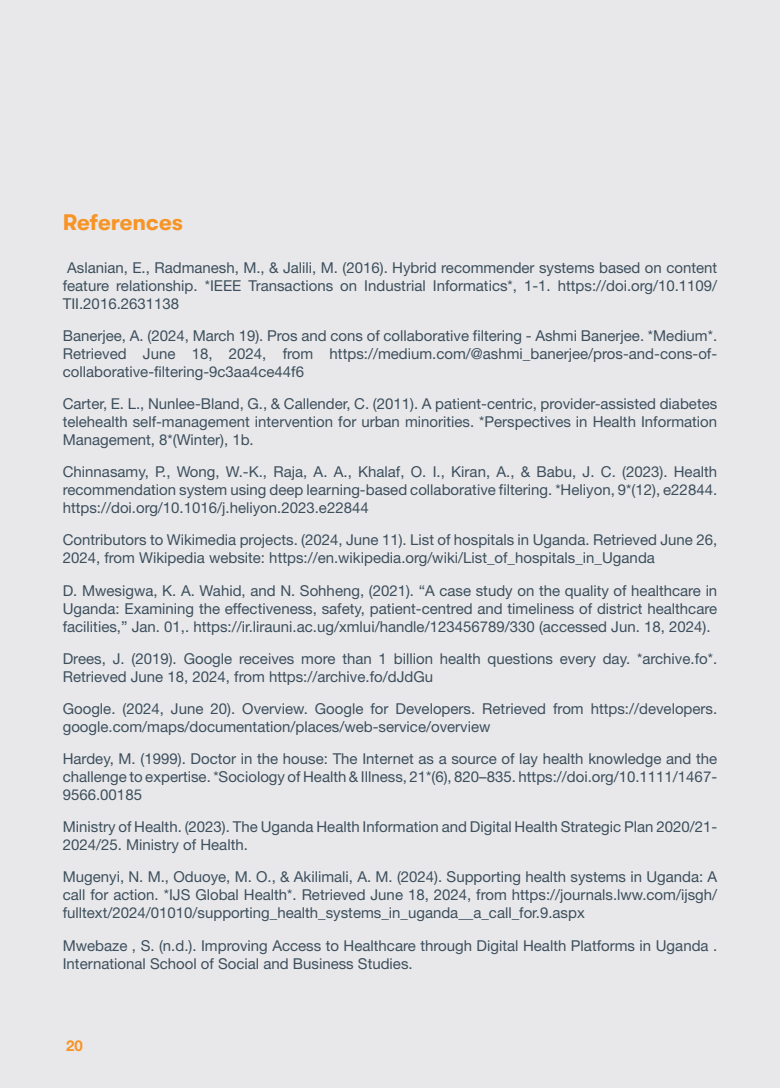
<style>
.page{position:relative;width:780px;height:1088px;background:#e8e8eb}
.page>*{position:absolute;margin:0;border:0;box-sizing:border-box;transform-origin:0 0}
.Main-Title{font:700 22.5px "GT Walsheim Pro";color:#f79426}
.Body-text{font:15px/18px "Helvetica Neue LT 55 Rm";color:#3d4f5c;text-align:justify}
.t1{font:15px "Helvetica Neue LT 75 Bd";color:#f79426}
</style>
<div class="page">
<p class="Main-Title" style="left:63px;top:209px;width:122px">References</p>
<p class="Body-text" style="left:63px;top:258px;width:656px">Aslanian, E., Radmanesh, M., &amp; Jalili, M. (2016). Hybrid recommender systems based on content feature relationship. *IEEE Transactions on Industrial Informatics*, 1-1. https://doi.org/10.1109/ TII.2016.2631138</p>
<p class="Body-text" style="left:63px;top:326px;width:656px">Banerjee, A. (2024, March 19). Pros and cons of collaborative filtering - Ashmi Banerjee. *Medium*.<br>Retrieved June 18, 2024, from https://medium.com/@ashmi_banerjee/pros-and-cons-of&shy;collaborative-filtering-9c3aa4ce44f6</p>
<p class="Body-text" style="left:63px;top:394px;width:656px">Carter, E. L., Nunlee-Bland, G., &amp; Callender, C. (2011). A patient-centric, provider-assisted diabetes telehealth self-management intervention for urban minorities. *Perspectives in Health Information Management, 8*(Winter), 1b.</p>
<p class="Body-text" style="left:63px;top:462px;width:656px">Chinnasamy, P., Wong, W.-K., Raja, A. A., Khalaf, O. I., Kiran, A., &amp; Babu, J. C. (2023). Health recommendation system using deep learning-based collaborative filtering. *Heliyon, 9*(12), e22844. https://doi.org/10.1016/j.heliyon.2023.e22844</p>
<p class="Body-text" style="left:63px;top:531px;width:656px">Contributors to Wikimedia projects. (2024, June 11). List of hospitals in Uganda. Retrieved June 26,<br>2024, from Wikipedia website: https://en.wikipedia.org/wiki/List_of_hospitals_in_Uganda</p>
<p class="Body-text" style="left:63px;top:581px;width:656px">D. Mwesigwa, K. A. Wahid, and N. Sohheng, (2021). “A case study on the quality of healthcare in Uganda: Examining the effectiveness, safety, patient-centred and timeliness of district healthcare facilities,” Jan. 01,. https://ir.lirauni.ac.ug/xmlui/handle/123456789/330 (accessed Jun. 18, 2024).</p>
<p class="Body-text" style="left:63px;top:649px;width:656px">Drees, J. (2019). Google receives more than 1 billion health questions every day. *archive.fo*.<br>Retrieved June 18, 2024, from https://archive.fo/dJdGu</p>
<p class="Body-text" style="left:63px;top:699px;width:656px">Google. (2024, June 20). Overview. Google for Developers. Retrieved from https://developers. google.com/maps/documentation/places/web-service/overview</p>
<p class="Body-text" style="left:63px;top:749px;width:656px">Hardey, M. (1999). Doctor in the house: The Internet as a source of lay health knowledge and the challenge to expertise. *Sociology of Health &amp; Illness, 21*(6), 820–835. https://doi.org/10.1111/1467- 9566.00185</p>
<p class="Body-text" style="left:63px;top:817px;width:656px">Ministry of Health. (2023). The Uganda Health Information and Digital Health Strategic Plan 2020/21-<br>2024/25. Ministry of Health.</p>
<p class="Body-text" style="left:63px;top:868px;width:656px">Mugenyi, N. M., Oduoye, M. O., &amp; Akilimali, A. M. (2024). Supporting health systems in Uganda: A call for action. *IJS Global Health*. Retrieved June 18, 2024, from https://journals.lww.com/ijsgh/ fulltext/2024/01010/supporting_health_systems_in_uganda__a_call_for.9.aspx</p>
<p class="Body-text" style="left:63px;top:936px;width:656px">Mwebaze , S. (n.d.). Improving Access to Healthcare through Digital Health Platforms in Uganda .<br>International School of Social and Business Studies.</p>
<p class="t1" style="left:66px;top:1036px;width:18px">20</p>
</div>
